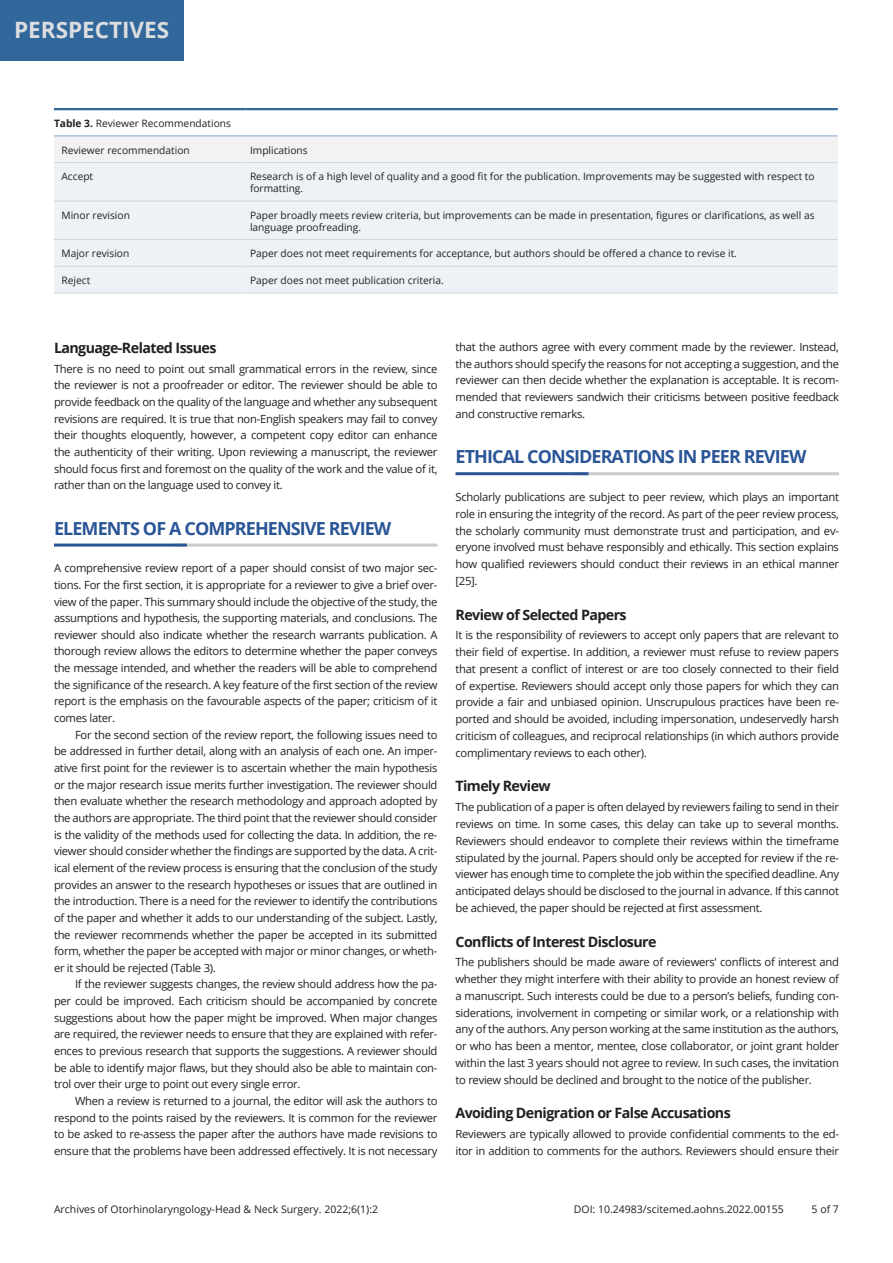
<style>
.page{position:relative;width:893px;height:1263px;background:#fff}
.page>*{position:absolute;margin:0;border:0;box-sizing:border-box;transform-origin:0 0}
.t1{font:700 22.5px "Open Sans";color:#dcdddf}
.Level_1{font:700 18px "Open Sans";letter-spacing:-.05em;color:#2a5597}
.Level_2{font:700 14.25px "Open Sans";letter-spacing:-.04em;color:#231f20}
.Text_Head{font:11.25px/16.8px "Open Sans";letter-spacing:-.025em;color:#231f20;text-align:justify}
.Text_Body{font:11.25px/16.6px "Open Sans";letter-spacing:-.025em;color:#231f20;text-align:justify}
.t2{font:10.5px "Open Sans";color:#231f20}
.t3{font:10.2px/11.7px "Open Sans";color:#231f20}
.s1{font-weight:700}
</style>
<div class="page">
<div style="left:0;top:0;width:183px;height:61px;background:#31679b"></div>
<hr style="left:172px;top:543px;width:265px;height:3px;background:#cacbcc">
<hr style="left:54px;top:543px;width:133px;height:3px;background:#2a5597">
<hr style="left:574px;top:472px;width:265px;height:3px;background:#cacbcc">
<hr style="left:455px;top:472px;width:133px;height:3px;background:#2a5597">
<div style="left:54px;top:136px;width:784px;height:26px;background:#f2f2f2"></div>
<div style="left:54px;top:163px;width:784px;height:130px;background:#edf2f7"></div>
<hr style="left:54px;top:201px;width:192px;height:1px;background:#d3d4d4">
<hr style="left:246px;top:201px;width:592px;height:1px;background:#d3d4d4">
<hr style="left:54px;top:239px;width:192px;height:1px;background:#d3d4d4">
<hr style="left:246px;top:239px;width:592px;height:1px;background:#d3d4d4">
<hr style="left:54px;top:266px;width:192px;height:1px;background:#d3d4d4">
<hr style="left:246px;top:266px;width:592px;height:1px;background:#d3d4d4">
<hr style="left:54px;top:108px;width:192px;height:2px;background:#31679b">
<hr style="left:246px;top:108px;width:592px;height:2px;background:#31679b">
<hr style="left:54px;top:135px;width:192px;height:1px;background:#94b2d6">
<hr style="left:246px;top:135px;width:592px;height:1px;background:#94b2d6">
<hr style="left:54px;top:162px;width:192px;height:1px;background:#d3d4d4">
<hr style="left:246px;top:162px;width:592px;height:1px;background:#d3d4d4">
<hr style="left:54px;top:293px;width:192px;height:1px;background:#d3d4d4">
<hr style="left:246px;top:293px;width:592px;height:1px;background:#d3d4d4">
<h1 class="t1" style="left:14px;top:14px;width:157px">PERSPECTIVES</h1>
<p class="t3" style="left:54px;top:117px;width:178px"><span class="s1">Table 3.</span> Reviewer Recommendations</p>
<p class="t3" style="left:62px;top:144px;width:130px">Reviewer recommendation</p>
<p class="t3" style="left:250px;top:144px;width:59px">Implications</p>
<p class="t3" style="left:62px;top:171px;width:33px">Accept</p>
<p class="t3" style="left:250px;top:171px;width:566px">Research is of a high level of quality and a good fit for the publication. Improvements may be suggested with respect to formatting.</p>
<p class="t3" style="left:62px;top:209px;width:70px">Minor revision</p>
<p class="t3" style="left:250px;top:209px;width:566px">Paper broadly meets review criteria, but improvements can be made in presentation, figures or clarifications, as well as language proofreading.</p>
<p class="t3" style="left:62px;top:247px;width:69px">Major revision</p>
<p class="t3" style="left:250px;top:247px;width:488px">Paper does not meet requirements for acceptance, but authors should be offered a chance to revise it.</p>
<p class="t3" style="left:62px;top:274px;width:30px">Reject</p>
<p class="t3" style="left:250px;top:274px;width:195px">Paper does not meet publication criteria.</p>
<p class="Level_2" style="left:54px;top:338px;width:164px">Language-Related Issues</p>
<p class="Text_Head" style="left:54px;top:360px;width:385px">There is no need to point out small grammatical errors in the review, since the reviewer is not a proofreader or editor. The reviewer should be able to provide feedback on the quality of the language and whether any subsequent revisions are required. It is true that non-English speakers may fail to convey their thoughts eloquently, however, a competent copy editor can enhance the authenticity of their writing. Upon reviewing a manuscript, the reviewer should focus first and foremost on the quality of the work and the value of it, rather than on the language used to convey it.</p>
<p class="Level_1" style="left:54px;top:515px;width:339px">ELEMENTS OF A COMPREHENSIVE REVIEW</p>
<p class="Text_Head" style="left:54px;top:559px;width:385px">A comprehensive review report of a paper should consist of two major sec&shy;tions. For the first section, it is appropriate for a reviewer to give a brief over&shy;view of the paper. This summary should include the objective of the study, the assumptions and hypothesis, the supporting materials, and conclusions. The reviewer should also indicate whether the research warrants publication. A thorough review allows the editors to determine whether the paper conveys the message intended, and whether the readers will be able to comprehend the significance of the research. A key feature of the first section of the review report is the emphasis on the favourable aspects of the paper; criticism of it comes later.</p>
<p class="Text_Body" style="left:54px;top:726px;width:385px;text-indent:21px">For the second section of the review report, the following issues need to be addressed in further detail, along with an analysis of each one. An imper&shy;ative first point for the reviewer is to ascertain whether the main hypothesis or the major research issue merits further investigation. The reviewer should then evaluate whether the research methodology and approach adopted by the authors are appropriate. The third point that the reviewer should consider is the validity of the methods used for collecting the data. In addition, the re&shy;viewer should consider whether the findings are supported by the data. A crit&shy;ical element of the review process is ensuring that the conclusion of the study provides an answer to the research hypotheses or issues that are outlined in the introduction. There is a need for the reviewer to identify the contributions of the paper and whether it adds to our understanding of the subject. Lastly, the reviewer recommends whether the paper be accepted in its submitted form, whether the paper be accepted with major or minor changes, or wheth&shy;er it should be rejected (Table 3).</p>
<p class="Text_Body" style="left:54px;top:976px;width:385px;text-indent:21px">If the reviewer suggests changes, the review should address how the pa&shy;per could be improved. Each criticism should be accompanied by concrete suggestions about how the paper might be improved. When major changes are required, the reviewer needs to ensure that they are explained with refer&shy;ences to previous research that supports the suggestions. A reviewer should be able to identify major flaws, but they should also be able to maintain con&shy;trol over their urge to point out every single error.</p>
<p class="Text_Body" style="left:54px;top:1092px;width:385px;text-indent:21px">When a review is returned to a journal, the editor will ask the authors to respond to the points raised by the reviewers. It is common for the reviewer to be asked to re-assess the paper after the authors have made revisions to ensure that the problems have been addressed effectively. It is not necessary</p>
<p class="Text_Body" style="left:455px;top:338px;width:385px">that the authors agree with every comment made by the reviewer. Instead, the authors should specify the reasons for not accepting a suggestion, and the reviewer can then decide whether the explanation is acceptable. It is recom&shy;mended that reviewers sandwich their criticisms between positive feedback and constructive remarks.</p>
<p class="Level_1" style="left:455px;top:444px;width:352px">ETHICAL CONSIDERATIONS IN PEER REVIEW</p>
<p class="Text_Head" style="left:455px;top:488px;width:385px">Scholarly publications are subject to peer review, which plays an important role in ensuring the integrity of the record. As part of the peer review process, the scholarly community must demonstrate trust and participation, and ev&shy;eryone involved must behave responsibly and ethically. This section explains how qualified reviewers should conduct their reviews in an ethical manner [25].</p>
<p class="Level_2" style="left:455px;top:604px;width:173px">Review of Selected Papers</p>
<p class="Text_Head" style="left:455px;top:626px;width:385px">It is the responsibility of reviewers to accept only papers that are relevant to their field of expertise. In addition, a reviewer must refuse to review papers that present a conflict of interest or are too closely connected to their field of expertise. Reviewers should accept only those papers for which they can provide a fair and unbiased opinion. Unscrupulous practices have been re&shy;ported and should be avoided, including impersonation, undeservedly harsh criticism of colleagues, and reciprocal relationships (in which authors provide complimentary reviews to each other).</p>
<p class="Level_2" style="left:455px;top:776px;width:97px">Timely Review</p>
<p class="Text_Head" style="left:455px;top:798px;width:385px">The publication of a paper is often delayed by reviewers failing to send in their reviews on time. In some cases, this delay can take up to several months.<br>Reviewers should endeavor to complete their reviews within the timeframe stipulated by the journal. Papers should only be accepted for review if the re&shy;viewer has enough time to complete the job within the specified deadline. Any anticipated delays should be disclosed to the journal in advance. If this cannot be achieved, the paper should be rejected at first assessment.</p>
<p class="Level_2" style="left:455px;top:931px;width:203px">Conflicts of Interest Disclosure</p>
<p class="Text_Head" style="left:455px;top:953px;width:385px">The publishers should be made aware of reviewers' conflicts of interest and whether they might interfere with their ability to provide an honest review of a manuscript. Such interests could be due to a person’s beliefs, funding con&shy;siderations, involvement in competing or similar work, or a relationship with any of the authors. Any person working at the same institution as the authors, or who has been a mentor, mentee, close collaborator, or joint grant holder within the last 3 years should not agree to review. In such cases, the invitation to review should be declined and brought to the notice of the publisher.</p>
<p class="Level_2" style="left:455px;top:1103px;width:277px">Avoiding Denigration or False Accusations</p>
<p class="Text_Head" style="left:455px;top:1125px;width:385px">Reviewers are typically allowed to provide confidential comments to the ed&shy;itor in addition to comments for the authors. Reviewers should ensure their</p>
<p class="t2" style="left:54px;top:1201px;width:326px">Archives of Otorhinolaryngology-Head &amp; Neck Surgery. 2022;6(1):2</p>
<p class="t2" style="left:574px;top:1201px;width:211px">DOI: 10.24983/scitemed.aohns.2022.00155</p>
<p class="t2" style="left:812px;top:1201px;width:29px">5 of 7</p>
</div>
